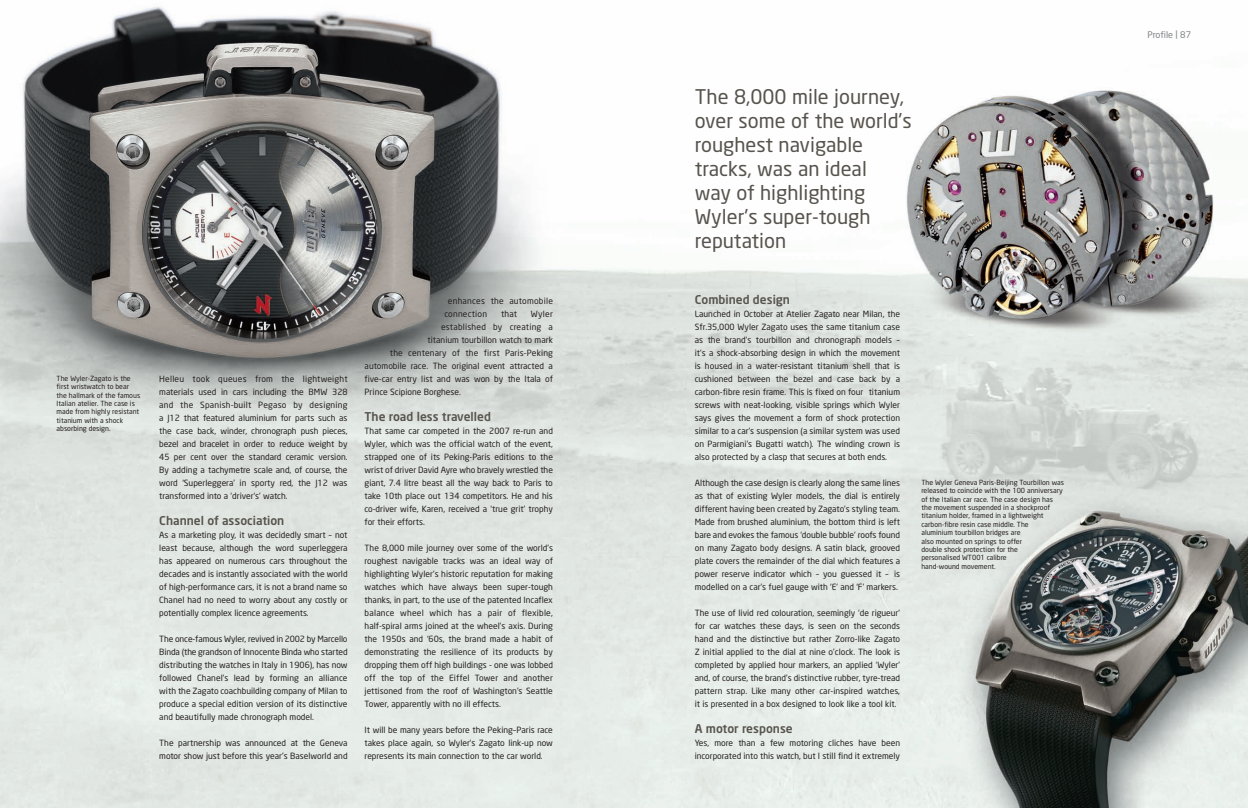
<style>
.page{position:relative;width:1248px;height:808px;background:#fff}
.page>*{position:absolute;margin:0;border:0;box-sizing:border-box;transform-origin:0 0}
.t1{font:20px/24px "Neo Sans";color:#57534d}
.t2{font:500 12px "Neo Sans";color:#57534d}
.t3{font:9px "Neo Sans";color:#808285}
.t4{font:8.5px/13px "Neo Sans";color:#231f20;text-align:justify}
.t5{font:8.5px/13px "Neo Sans";letter-spacing:.025em;color:#231f20}
.t6{font:7px/8.4px "Neo Sans";color:#231f20}
</style>
<div class="page">
<img style="left:0;top:7px;width:1247px;height:801px">
<p class="t6" style="left:57px;top:374px;width:85px">The Wyler-Zagato is the first wristwatch to bear the hallmark of the famous<br>Italian atelier. The case is made from highly resistant titanium with a shock absorbing design.</p>
<p class="t4" style="left:159px;top:373px;width:190px">Helleu took queues from the lightweight materials used in cars including the BMW 328 and the Spanish-built Pegaso by designing a J12 that featured aluminium for parts such as the case back, winder, chronograph push pieces, bezel and bracelet in order to reduce weight by 45 per cent over the standard ceramic version.<br>By adding a tachymetre scale and, of course, the word ‘Superleggera’ in sporty red, the J12 was transformed into a ‘driver’s’ watch.</p>
<h2 class="t2" style="left:159px;top:516px;width:127px">Channel of association</h2>
<p class="t4" style="left:159px;top:529px;width:190px">As a marketing ploy, it was decidedly smart – not least because, although the word superleggera has appeared on numerous cars throughout the decades and is instantly associated with the world of high-performance cars, it is not a brand name so Chanel had no need to worry about any costly or potentially complex licence agreements.</p>
<p class="t4" style="left:159px;top:633px;width:190px">The once-famous Wyler, revived in 2002 by Marcello Binda (the grandson of Innocente Binda who started distributing the watches in Italy in 1906), has now followed Chanel’s lead by forming an alliance with the Zagato coachbuilding company of Milan to produce a special edition version of its distinctive and beautifully made chronograph model.</p>
<p class="t4" style="left:159px;top:737px;width:190px">The partnership was announced at the Geneva motor show just before this year’s Baselworld and</p>
<p class="t5" style="left:444px;top:295px;width:110px;text-indent:3px">enhances the automobile connection</p>
<p class="t4" style="left:501px;top:308px;width:18px">that</p>
<p class="t4" style="left:531px;top:308px;width:23px">Wyler</p>
<p class="t5" style="left:441px;top:321px;width:113px">established by creating a</p>
<p class="t4" style="left:427px;top:334px;width:127px">titanium tourbillon watch to mark</p>
<p class="t4" style="left:390px;top:347px;width:164px">the centenary of the first Paris-Peking</p>
<p class="t4" style="left:364px;top:360px;width:190px">automobile race. The original event attracted a</p>
<p class="t4" style="left:364px;top:373px;width:190px">five-car entry list and was won by the Itala of</p>
<p class="t4" style="left:364px;top:386px;width:98px">Prince Scipione Borghese.</p>
<h2 class="t2" style="left:364px;top:412px;width:128px">The road less travelled</h2>
<p class="t4" style="left:364px;top:425px;width:190px">That same car competed in the 2007 re-run and Wyler, which was the official watch of the event, strapped one of its Peking-Paris editions to the wrist of driver David Ayre who bravely wrestled the giant, 7.4 litre beast all the way back to Paris to take 10th place out 134 competitors. He and his co-driver wife, Karen, received a ‘true grit’ trophy for their efforts.</p>
<p class="t4" style="left:364px;top:542px;width:190px">The 8,000 mile journey over some of the world’s roughest navigable tracks was an ideal way of highlighting Wyler’s historic reputation for making watches which have always been super-tough thanks, in part, to the use of the patented Incaflex balance wheel which has a pair of flexible, half-spiral arms joined at the wheel’s axis. During the 1950s and ‘60s, the brand made a habit of demonstrating the resilience of its products by dropping them off high buildings - one was lobbed off the top of the Eiffel Tower and another jettisoned from the roof of Washington’s Seattle Tower, apparently with no ill effects.</p>
<p class="t4" style="left:364px;top:724px;width:190px">It will be many years before the Peking–Paris race takes place again, so Wyler’s Zagato link-up now represents its main connection to the car world.</p>
<h1 class="t1" style="left:694px;top:86px;width:218px">The 8,000 mile journey, over some of the world's roughest navigable tracks, was an ideal<br>way of highlighting<br>Wyler's super-tough reputation</h1>
<h2 class="t2" style="left:694px;top:295px;width:97px">Combined design</h2>
<p class="t4" style="left:694px;top:308px;width:207px">Launched in October at Atelier Zagato near Milan, the Sfr.35,000 Wyler Zagato uses the same titanium case as the brand’s tourbillon and chronograph models – it’s a shock-absorbing design in which the movement is housed in a water-resistant titanium shell that is cushioned between the bezel and case back by a carbon-fibre resin frame. This is fixed on four titanium screws with neat-looking, visible springs which Wyler says gives the movement a form of shock protection similar to a car’s suspension (a similar system was used on Parmigiani’s Bugatti watch). The winding crown is also protected by a clasp that secures at both ends.</p>
<p class="t4" style="left:694px;top:477px;width:207px">Although the case design is clearly along the same lines as that of existing Wyler models, the dial is entirely different having been created by Zagato’s styling team.<br>Made from brushed aluminium, the bottom third is left bare and evokes the famous ‘double bubble’ roofs found on many Zagato body designs. A satin black, grooved plate covers the remainder of the dial which features a power reserve indicator which – you guessed it – is modelled on a car’s fuel gauge with ‘E’ and ‘F’ markers.</p>
<p class="t4" style="left:694px;top:607px;width:207px">The use of livid red colouration, seemingly ‘de rigueur’ for car watches these days, is seen on the seconds hand and the distinctive but rather Zorro-like Zagato Z initial applied to the dial at nine o’clock. The look is completed by applied hour markers, an applied ‘Wyler’ and, of course, the brand’s distinctive rubber, tyre-tread pattern strap. Like many other car-inspired watches, it is presented in a box designed to look like a tool kit.</p>
<h2 class="t2" style="left:694px;top:724px;width:99px">A motor response</h2>
<p class="t4" style="left:694px;top:737px;width:207px">Yes, more than a few motoring cliches have been incorporated into this watch, but I still find it extremely</p>
<p class="t6" style="left:921px;top:478px;width:144px">The Wyler Geneva Paris-Beijing Tourbillon was released to coincide with the 100 anniversary of the Italian car race. The case design has the movement suspended in a shockproof titanium holder, framed in a lightweight carbon-fibre resin case middle. The<br>aluminium tourbillon bridges are<br>also mounted on springs to offer<br>double shock protection for the<br>personalised WT001 calibre<br>hand-wound movement.</p>
<p class="t3" style="left:1147px;top:31px;width:45px">Profile | 87</p>
</div>
